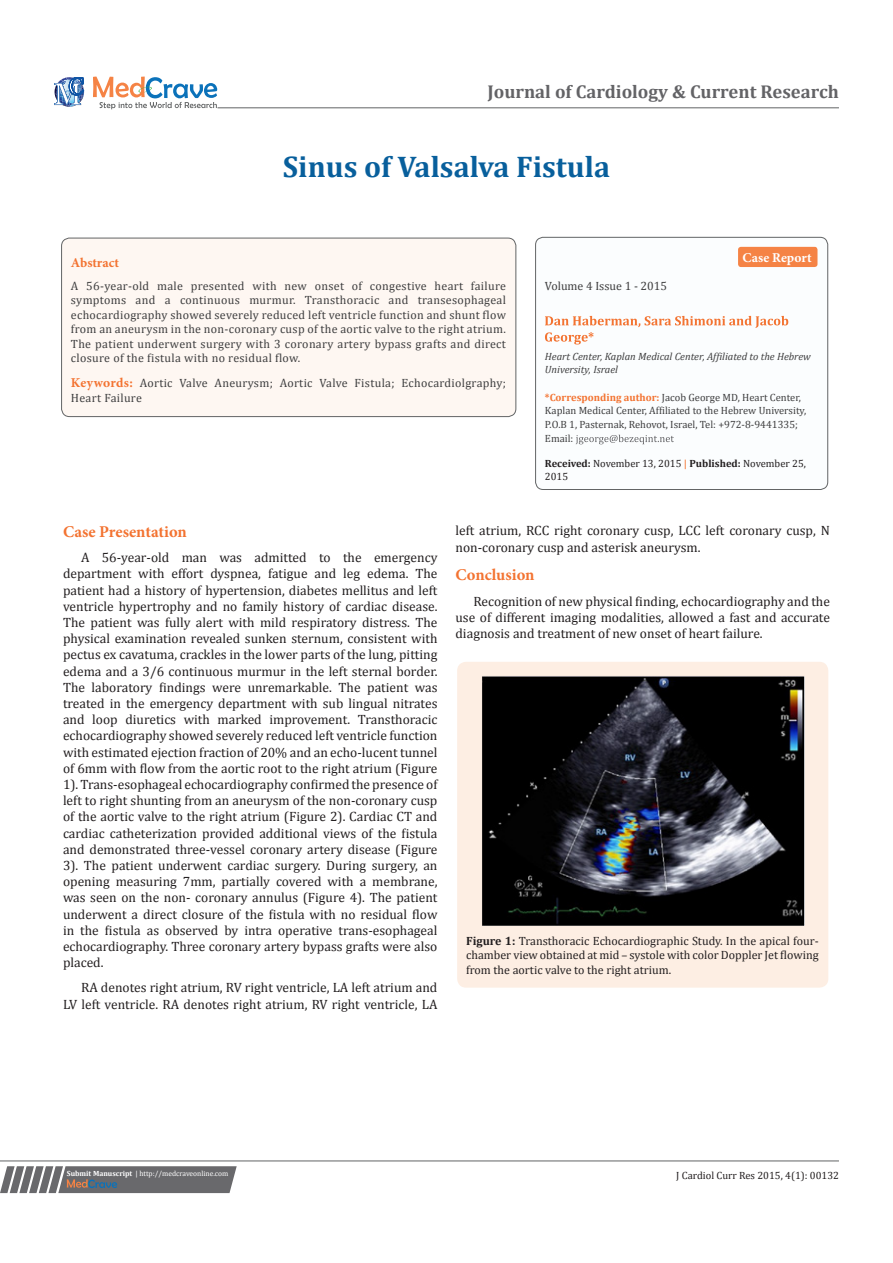
<style>
.page{position:relative;width:893px;height:1263px;background:#fff}
.page>*{position:absolute;margin:0;border:0;box-sizing:border-box;transform-origin:0 0}
.t1{font:700 30px "Cambria";color:#085f9c}
.t2{font:700 18.6px "Cambria";color:#636366}
.t3{font:700 16.5px "Minion Pro";color:#f37331}
.t4{font:13.5px/16.2px "Cambria";color:#231f20;text-align:justify}
.t5{font:700 13.5px "Minion Pro";letter-spacing:.005em;color:#fff}
.t6{font:700 13.5px "Minion Pro";color:#f37331}
.t7{font:12px/14.4px "Cambria";letter-spacing:.025em;color:#3e3e3f;text-align:justify}
.t8{font:12px/14.4px "Cambria";color:#231f20;text-align:justify}
.t9{font:12px "Cambria";color:#3e3e3f}
.t10{font:10.5px/13.8px "Cambria";color:#3e3e3f}
.t11{font:10.5px/12.6px "Cambria";color:#231f20}
.t12{font:italic 10.5px/12.6px "Cambria";color:#3e3e3f}
.t13{font:7.5px "Cambria";color:#fff}
.s1{font-family:"Minion Pro";font-weight:700;font-size:13.5px;color:#f37331}
.s2{font-weight:700;color:#f37331}
.s3{font-weight:700}
.s4{font-weight:700;color:#f58345}
</style>
<div class="page">
<svg style="left:54px;top:77px;width:30px;height:30px"></svg>
<svg style="left:93px;top:77px;width:124px;height:32px"></svg>
<svg style="left:0;top:1166px;width:237px;height:27px;background:#78787a"></svg>
<hr style="left:0;top:1161px;width:839px;height:1px;background:#626465">
<hr style="left:218px;top:108px;width:621px;height:1px;background:#626465">
<div style="left:536px;top:237px;width:292px;height:252px;background:#fbfdfe;border-radius:8px"></div>
<svg style="left:545px;top:316px;width:243px;height:28px"></svg>
<svg style="left:576px;top:435px;width:98px;height:9px"></svg>
<div style="left:535px;top:237px;width:293px;height:253px;border:1px solid #626465;border-radius:8px"></div>
<div style="left:738px;top:247px;width:79px;height:20px;background:#f58345;border-radius:3px"></div>
<div style="left:62px;top:238px;width:454px;height:179px;background:#fef7f2;border-radius:8px"></div>
<div style="left:61px;top:238px;width:455px;height:179px;border:1px solid #626465;border-radius:8px"></div>
<div style="left:457px;top:662px;width:371px;height:326px;background:#fdeee3;border-radius:9px"></div>
<img style="left:482px;top:676px;width:322px;height:250px">
<p class="t2" style="left:487px;top:79px;width:353px">Journal of Cardiology &amp; Current Research</p>
<p class="t1" style="left:283px;top:146px;width:329px">Sinus of Valsalva Fistula</p>
<p class="t6" style="left:71px;top:253px;width:50px">Abstract</p>
<p class="t7" style="left:71px;top:279px;width:437px">A 56-year-old male presented with new onset of congestive heart failure symptoms and a continuous murmur. Transthoracic and transesophageal echocardiography showed severely reduced left ventricle function and shunt flow from an aneurysm in the non-coronary cusp of the aortic valve to the right atrium.<br>The patient underwent surgery with 3 coronary artery bypass grafts and direct closure of the fistula with no residual flow.</p>
<p class="t7" style="left:71px;top:376px;width:437px"><span class="s1">Keywords:</span> Aortic Valve Aneurysm; Aortic Valve Fistula; Echocardiolgraphy;<br>Heart Failure</p>
<p class="t9" style="left:545px;top:279px;width:124px">Volume 4 Issue 1 - 2015</p>
<p class="t5" style="left:742px;top:248px;width:71px">Case Report</p>
<p class="t12" style="left:545px;top:350px;width:267px">Heart Center, Kaplan Medical Center, Affiliated to the Hebrew<br>University, Israel</p>
<p class="t10" style="left:545px;top:390px;width:263px"><span class="s2">*Corresponding author:</span> Jacob George MD, Heart Center, Kaplan Medical Center, Affiliated to the Hebrew University, P.O.B 1, Pasternak, Rehovot, Israel, Tel: +972-8-9441335; Email:</p>
<p class="t11" style="left:545px;top:457px;width:262px"><span class="s3">Received:</span> November 13, 2015 <span class="s4">|</span> <span class="s3">Published:</span> November 25,<br>2015</p>
<p class="t3" style="left:63px;top:520px;width:125px">Case Presentation</p>
<p class="t4" style="left:63px;top:549px;width:376px;text-indent:18px">A 56-year-old man was admitted to the emergency department with effort dyspnea, fatigue and leg edema. The patient had a history of hypertension, diabetes mellitus and left ventricle hypertrophy and no family history of cardiac disease.<br>The patient was fully alert with mild respiratory distress. The physical examination revealed sunken sternum, consistent with pectus ex cavatuma, crackles in the lower parts of the lung, pitting edema and a 3/6 continuous murmur in the left sternal border.<br>The laboratory findings were unremarkable. The patient was treated in the emergency department with sub lingual nitrates and loop diuretics with marked improvement. Transthoracic echocardiography showed severely reduced left ventricle function with estimated ejection fraction of 20% and an echo-lucent tunnel of 6mm with flow from the aortic root to the right atrium (Figure 1). Trans-esophageal echocardiography confirmed the presence of left to right shunting from an aneurysm of the non-coronary cusp of the aortic valve to the right atrium (Figure 2). Cardiac CT and cardiac catheterization provided additional views of the fistula and demonstrated three-vessel coronary artery disease (Figure 3). The patient underwent cardiac surgery. During surgery, an opening measuring 7mm, partially covered with a membrane, was seen on the non- coronary annulus (Figure 4). The patient underwent a direct closure of the fistula with no residual flow in the fistula as observed by intra operative trans-esophageal echocardiography. Three coronary artery bypass grafts were also placed.</p>
<p class="t4" style="left:63px;top:980px;width:376px;text-align:right">RA denotes right atrium, RV right ventricle, LA left atrium and<br>LV left ventricle. RA denotes right atrium, RV right ventricle, LA</p>
<p class="t4" style="left:455px;top:523px;width:376px">left atrium, RCC right coronary cusp, LCC left coronary cusp, N non-coronary cusp and asterisk aneurysm.</p>
<p class="t3" style="left:455px;top:564px;width:81px">Conclusion</p>
<p class="t4" style="left:455px;top:593px;width:376px;text-indent:18px">Recognition of new physical finding, echocardiography and the use of different imaging modalities, allowed a fast and accurate diagnosis and treatment of new onset of heart failure.</p>
<p class="t8" style="left:466px;top:933px;width:354px"><span class="s3">Figure 1:</span> Transthoracic Echocardiographic Study. In the apical four&shy;chamber view obtained at mid – systole with color Doppler Jet flowing from the aortic valve to the right atrium.</p>
<p class="t13" style="left:67px;top:1169px;width:163px"><span class="s3">Submit Manuscript</span> | http://medcraveonline.com</p>
<p class="t11" style="left:676px;top:1168px;width:164px">J Cardiol Curr Res 2015, 4(1): 00132</p>
</div>
